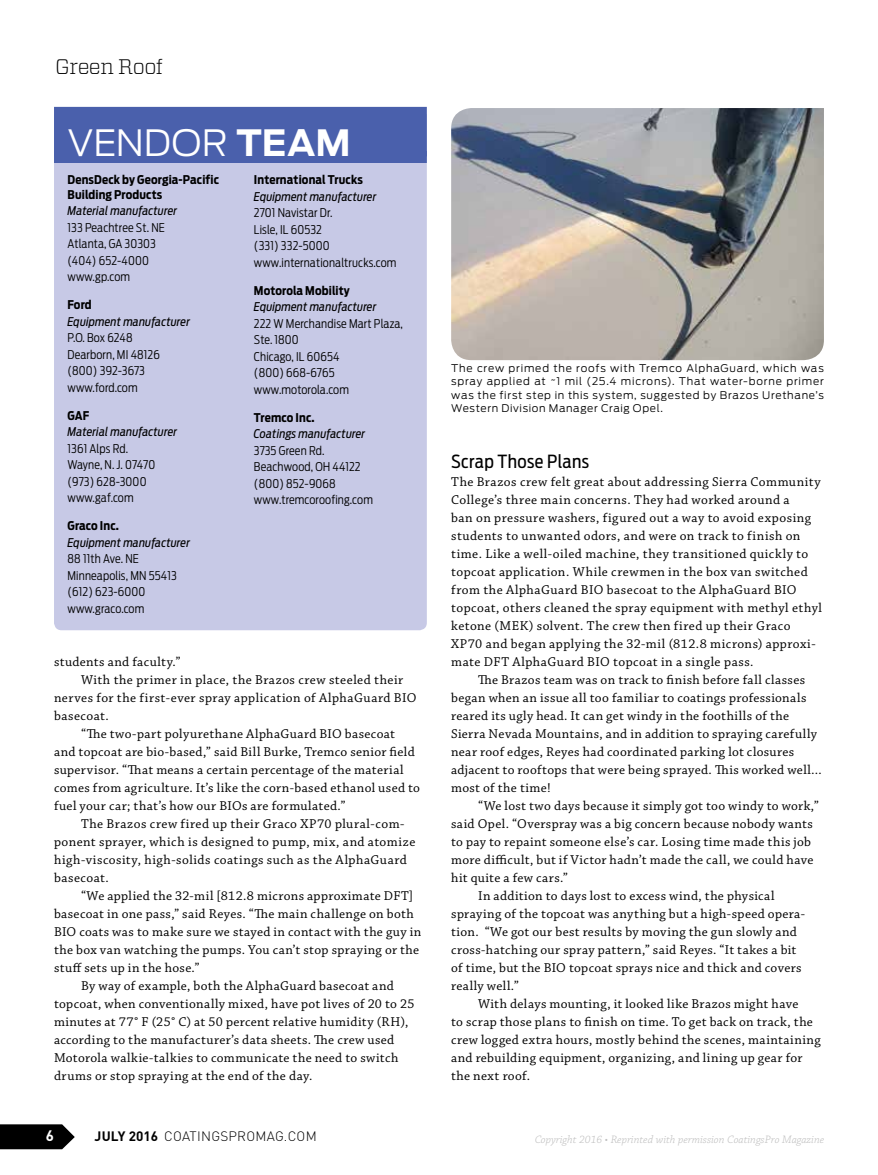
<style>
.page{position:relative;width:878px;height:1175px;background:#fff}
.page>*{position:absolute;margin:0;border:0;box-sizing:border-box;transform-origin:0 0}
.t1{font:300 36px "Antenna";color:#fff}
.t2{font:300 21px "Vitesse";letter-spacing:-.025em;color:#000}
.t3{font:18px "Antenna Cond";letter-spacing:.02em;color:#000}
.t4{font:700 15px "DIN Pro";color:#fff}
.t5{font:13.5px/18px "Chaparral Pro";letter-spacing:.03em;color:#000}
.t6{font:300 13.5px "DIN Pro";letter-spacing:.02em;color:#000}
.t7{font:300 12px/16.5px "Antenna Cond";letter-spacing:.015em;color:#000}
.t8{font:italic 12px "Antenna Cond";letter-spacing:.015em;color:#000}
.t9{font:700 12px/14.4px "Antenna Cond";letter-spacing:.01em;color:#000}
.t10{font:11.25px "Chaparral Pro Light It Capt";color:#bcbec0}
.t11{font:300 10.5px/13.5px "Antenna";letter-spacing:.06em;color:#000;text-align:justify}
.s1{font-weight:700}
</style>
<div class="page">
<svg style="left:0;top:1124px;width:75px;height:25px;background:#191919"></svg>
<div style="left:54px;top:163px;width:373px;height:467px;background:#c7c9e6"></div>
<div style="left:54px;top:107px;width:373px;height:49px;background:#4a60ac"></div>
<div style="left:54px;top:151px;width:373px;height:12px;background:#4a60ac"></div>
<img style="left:451px;top:108px;width:373px;height:252px">
<h2 class="t2" style="left:55px;top:52px;width:109px">Green Roof</h2>
<h1 class="t1" style="left:68px;top:122px;width:285px">VENDOR <span class="s1">TEAM</span></h1>
<p class="t9" style="left:68px;top:173px;width:153px">DensDeck by Georgia-Pacific<br>Building Products</p>
<p class="t8" style="left:68px;top:204px;width:111px">Material manufacturer</p>
<p class="t7" style="left:68px;top:219px;width:99px">133 Peachtree St. NE<br>Atlanta, GA 30303 (404) 652-4000 www.gp.com</p>
<p class="t9" style="left:68px;top:298px;width:26px">Ford</p>
<p class="t8" style="left:68px;top:314px;width:124px">Equipment manufacturer</p>
<p class="t7" style="left:68px;top:329px;width:94px">P.O. Box 6248<br>Dearborn, MI 48126 (800) 392-3673 www.ford.com</p>
<p class="t9" style="left:68px;top:408px;width:23px">GAF</p>
<p class="t8" style="left:68px;top:424px;width:111px">Material manufacturer</p>
<p class="t7" style="left:68px;top:440px;width:89px">1361 Alps Rd.<br>Wayne, N. J. 07470 (973) 628-3000 www.gaf.com</p>
<p class="t9" style="left:68px;top:518px;width:53px">Graco Inc.</p>
<p class="t8" style="left:68px;top:535px;width:124px">Equipment manufacturer</p>
<p class="t7" style="left:68px;top:550px;width:111px">88 11th Ave. NE<br>Minneapolis, MN 55413 (612) 623-6000 www.graco.com</p>
<p class="t9" style="left:254px;top:173px;width:110px">International Trucks</p>
<p class="t8" style="left:254px;top:189px;width:124px">Equipment manufacturer</p>
<p class="t7" style="left:254px;top:205px;width:144px">2701 Navistar Dr.<br>Lisle, IL 60532<br>(331) 332-5000 www.internationaltrucks.com</p>
<p class="t9" style="left:254px;top:283px;width:97px">Motorola Mobility</p>
<p class="t8" style="left:254px;top:300px;width:124px">Equipment manufacturer</p>
<p class="t7" style="left:254px;top:315px;width:151px">222 W Merchandise Mart Plaza,<br>Ste. 1800<br>Chicago, IL 60654<br>(800) 668-6765 www.motorola.com</p>
<p class="t9" style="left:254px;top:410px;width:62px">Tremco Inc.</p>
<p class="t8" style="left:254px;top:427px;width:113px">Coatings manufacturer</p>
<p class="t7" style="left:254px;top:442px;width:120px">3735 Green Rd.<br>Beachwood, OH 44122 (800) 852-9068 www.tremcoroofing.com</p>
<p class="t5" style="left:54px;top:653px;width:128px">students and faculty.”</p>
<p class="t5" style="left:81px;top:671px;width:324px">With the primer in place, the Brazos crew steeled their</p>
<p class="t5" style="left:54px;top:689px;width:364px">nerves for the first-ever spray application of AlphaGuard BIO</p>
<p class="t5" style="left:54px;top:707px;width:56px">basecoat.</p>
<p class="t5" style="left:81px;top:725px;width:315px">“The two-part polyurethane AlphaGuard BIO basecoat</p>
<p class="t5" style="left:54px;top:743px;width:362px">and topcoat are bio-based,” said Bill Burke, Tremco senior field</p>
<p class="t5" style="left:54px;top:761px;width:351px">supervisor. “That means a certain percentage of the material</p>
<p class="t5" style="left:54px;top:779px;width:367px">comes from agriculture. It’s like the corn-based ethanol used to</p>
<p class="t5" style="left:54px;top:797px;width:293px">fuel your car; that’s how our BIOs are formulated.”</p>
<p class="t5" style="left:81px;top:815px;width:325px">The Brazos crew fired up their Graco XP70 plural-com-</p>
<p class="t5" style="left:54px;top:833px;width:363px">ponent sprayer, which is designed to pump, mix, and atomize</p>
<p class="t5" style="left:54px;top:851px;width:354px">high-viscosity, high-solids coatings such as the AlphaGuard</p>
<p class="t5" style="left:54px;top:869px;width:56px">basecoat.</p>
<p class="t5" style="left:81px;top:887px;width:334px">“We applied the 32-mil [812.8 microns approximate DFT]</p>
<p class="t5" style="left:54px;top:905px;width:361px">basecoat in one pass,” said Reyes. “The main challenge on both</p>
<p class="t5" style="left:54px;top:923px;width:369px">BIO coats was to make sure we stayed in contact with the guy in</p>
<p class="t5" style="left:54px;top:941px;width:367px">the box van watching the pumps. You can’t stop spraying or the</p>
<p class="t5" style="left:54px;top:959px;width:147px">stuff sets up in the hose.”</p>
<p class="t5" style="left:81px;top:977px;width:314px">By way of example, both the AlphaGuard basecoat and</p>
<p class="t5" style="left:54px;top:995px;width:362px">topcoat, when conventionally mixed, have pot lives of 20 to 25</p>
<p class="t5" style="left:54px;top:1013px;width:356px">minutes at 77° F (25° C) at 50 percent relative humidity (RH),</p>
<p class="t5" style="left:54px;top:1031px;width:342px">according to the manufacturer’s data sheets. The crew used</p>
<p class="t5" style="left:54px;top:1049px;width:346px">Motorola walkie-talkies to communicate the need to switch</p>
<p class="t5" style="left:54px;top:1067px;width:260px">drums or stop spraying at the end of the day.</p>
<p class="t4" style="left:46px;top:1125px;width:10px">6</p>
<p class="t6" style="left:95px;top:1127px;width:224px"><span class="s1">JULY 2016</span> COATINGSPROMAG.COM</p>
<p class="t11" style="left:451px;top:361px;width:374px">The crew primed the roofs with Tremco AlphaGuard, which was spray applied at ~1 mil (25.4 microns). That water-borne primer was the first step in this system, suggested by Brazos Urethane’s Western Division Manager Craig Opel.</p>
<h3 class="t3" style="left:451px;top:451px;width:139px">Scrap Those Plans</h3>
<p class="t5" style="left:451px;top:473px;width:372px">The Brazos crew felt great about addressing Sierra Community College’s three main concerns. They had worked around a<br>ban on pressure washers, figured out a way to avoid exposing students to unwanted odors, and were on track to finish on time. Like a well-oiled machine, they transitioned quickly to topcoat application. While crewmen in the box van switched from the AlphaGuard BIO basecoat to the AlphaGuard BIO topcoat, others cleaned the spray equipment with methyl ethyl ketone (MEK) solvent. The crew then fired up their Graco XP70 and began applying the 32-mil (812.8 microns) approxi&shy;mate DFT AlphaGuard BIO topcoat in a single pass.</p>
<p class="t5" style="left:451px;top:671px;width:372px;text-indent:27px">The Brazos team was on track to finish before fall classes began when an issue all too familiar to coatings professionals reared its ugly head. It can get windy in the foothills of the Sierra Nevada Mountains, and in addition to spraying carefully near roof edges, Reyes had coordinated parking lot closures adjacent to rooftops that were being sprayed. This worked well… most of the time!</p>
<p class="t5" style="left:478px;top:797px;width:342px">“We lost two days because it simply got too windy to work,”</p>
<p class="t5" style="left:451px;top:815px;width:363px">said Opel. “Overspray was a big concern because nobody wants</p>
<p class="t5" style="left:451px;top:833px;width:361px">to pay to repaint someone else’s car. Losing time made this job</p>
<p class="t5" style="left:451px;top:851px;width:364px">more difficult, but if Victor hadn’t made the call, we could have</p>
<p class="t5" style="left:451px;top:869px;width:118px">hit quite a few cars.”</p>
<p class="t5" style="left:478px;top:887px;width:298px">In addition to days lost to excess wind, the physical</p>
<p class="t5" style="left:451px;top:905px;width:355px">spraying of the topcoat was anything but a high-speed opera-</p>
<p class="t5" style="left:451px;top:923px;width:347px">tion. “We got our best results by moving the gun slowly and</p>
<p class="t5" style="left:451px;top:941px;width:347px">cross-hatching our spray pattern,” said Reyes. “It takes a bit</p>
<p class="t5" style="left:451px;top:959px;width:352px">of time, but the BIO topcoat sprays nice and thick and covers</p>
<p class="t5" style="left:451px;top:977px;width:69px">really well.”</p>
<p class="t5" style="left:478px;top:995px;width:322px">With delays mounting, it looked like Brazos might have</p>
<p class="t5" style="left:451px;top:1013px;width:363px">to scrap those plans to finish on time. To get back on track, the</p>
<p class="t5" style="left:451px;top:1031px;width:371px">crew logged extra hours, mostly behind the scenes, maintaining</p>
<p class="t5" style="left:451px;top:1049px;width:353px">and rebuilding equipment, organizing, and lining up gear for</p>
<p class="t5" style="left:451px;top:1067px;width:80px">the next roof.</p>
<p class="t10" style="left:534px;top:1133px;width:291px">Copyright 2016 • Reprinted with permission CoatingsPro Magazine</p>
</div>
